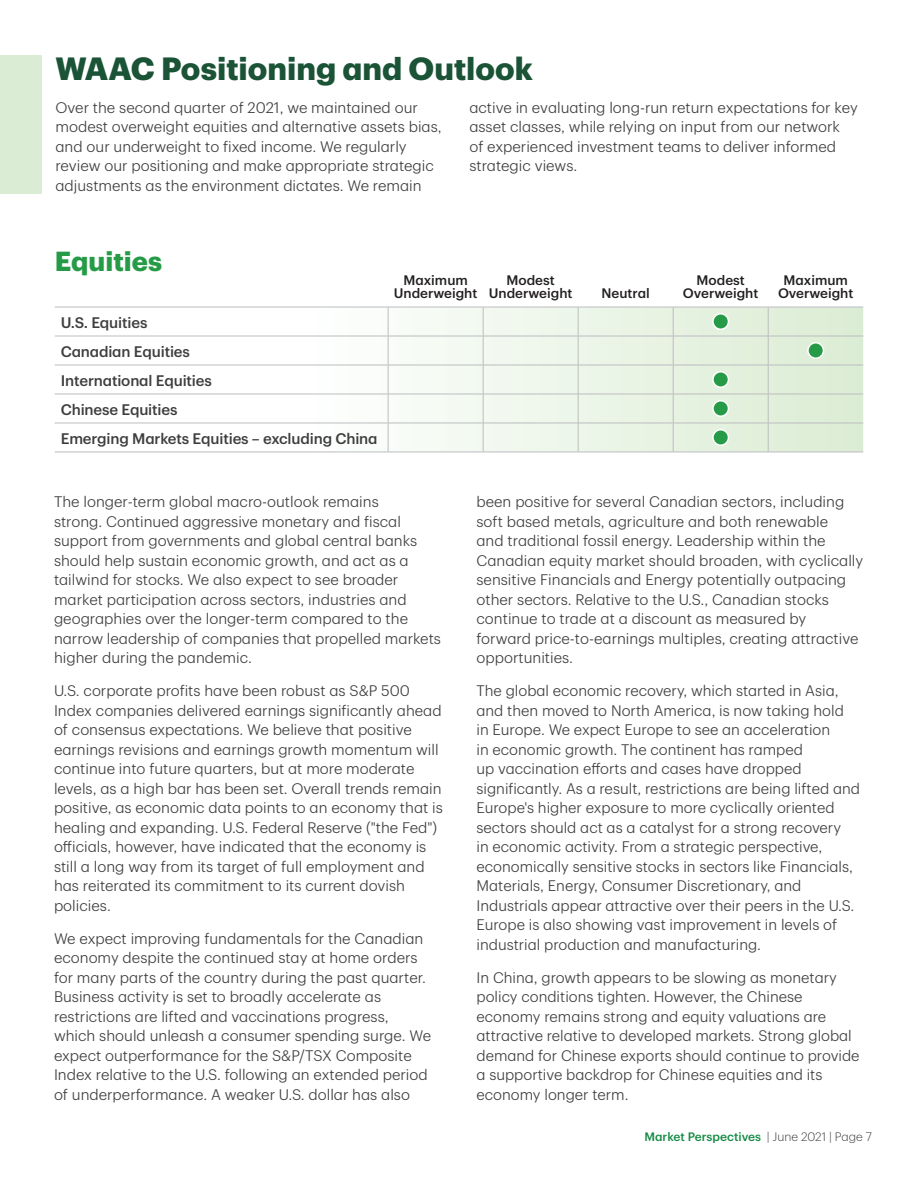
<style>
.page{position:relative;width:918px;height:1188px;background:#fff}
.page>*{position:absolute;margin:0;border:0;box-sizing:border-box;transform-origin:0 0}
.t1{font:700 31.5px "TD Graphik";color:#1a5336}
.t2{font:700 27px "TD Graphik";color:#269b47}
.t3{font:300 15px/19.5px "TD Graphik";color:#3e3e3f}
.t4{font:500 15px "TD Graphik";letter-spacing:-.01em;color:#3e3e3f}
.t5{font:500 13.5px/13.5px "TD Graphik";color:#231f20;text-align:center}
.t6{font:500 12px "TD Graphik";color:#138b44}
.s1{font-weight:300;color:#3e3e3f}
</style>
<div class="page">
<svg style="left:55px;top:308px;width:333px;height:144px"></svg>
<svg style="left:389px;top:308px;width:474px;height:144px"></svg>
<hr style="left:55px;top:307px;width:333px;height:1px;background:#bcbdc0">
<hr style="left:388px;top:307px;width:95px;height:1px;background:#bcbdc0">
<hr style="left:483px;top:307px;width:95px;height:1px;background:#bcbdc0">
<hr style="left:578px;top:307px;width:95px;height:1px;background:#bcbdc0">
<hr style="left:673px;top:307px;width:95px;height:1px;background:#bcbdc0">
<hr style="left:768px;top:307px;width:95px;height:1px;background:#bcbdc0">
<hr style="left:55px;top:336px;width:333px;height:1px;background:#bcbdc0">
<hr style="left:388px;top:336px;width:95px;height:1px;background:#bcbdc0">
<hr style="left:483px;top:336px;width:95px;height:1px;background:#bcbdc0">
<hr style="left:578px;top:336px;width:95px;height:1px;background:#bcbdc0">
<hr style="left:673px;top:336px;width:95px;height:1px;background:#bcbdc0">
<hr style="left:768px;top:336px;width:95px;height:1px;background:#bcbdc0">
<hr style="left:55px;top:365px;width:333px;height:1px;background:#bcbdc0">
<hr style="left:388px;top:365px;width:95px;height:1px;background:#bcbdc0">
<hr style="left:483px;top:365px;width:95px;height:1px;background:#bcbdc0">
<hr style="left:578px;top:365px;width:95px;height:1px;background:#bcbdc0">
<hr style="left:673px;top:365px;width:95px;height:1px;background:#bcbdc0">
<hr style="left:768px;top:365px;width:95px;height:1px;background:#bcbdc0">
<hr style="left:55px;top:394px;width:333px;height:1px;background:#bcbdc0">
<hr style="left:388px;top:394px;width:95px;height:1px;background:#bcbdc0">
<hr style="left:483px;top:394px;width:95px;height:1px;background:#bcbdc0">
<hr style="left:578px;top:394px;width:95px;height:1px;background:#bcbdc0">
<hr style="left:673px;top:394px;width:95px;height:1px;background:#bcbdc0">
<hr style="left:768px;top:394px;width:95px;height:1px;background:#bcbdc0">
<hr style="left:55px;top:423px;width:333px;height:1px;background:#bcbdc0">
<hr style="left:388px;top:423px;width:95px;height:1px;background:#bcbdc0">
<svg style="left:388px;top:307px;width:1px;height:145px"></svg>
<hr style="left:483px;top:423px;width:95px;height:1px;background:#bcbdc0">
<svg style="left:483px;top:307px;width:1px;height:145px"></svg>
<hr style="left:578px;top:423px;width:95px;height:1px;background:#bcbdc0">
<svg style="left:578px;top:307px;width:1px;height:145px"></svg>
<hr style="left:673px;top:423px;width:95px;height:1px;background:#bcbdc0">
<svg style="left:673px;top:307px;width:1px;height:145px"></svg>
<hr style="left:768px;top:423px;width:95px;height:1px;background:#bcbdc0">
<svg style="left:768px;top:307px;width:1px;height:145px"></svg>
<hr style="left:55px;top:452px;width:333px;height:1px;background:#bcbdc0">
<hr style="left:388px;top:452px;width:95px;height:1px;background:#bcbdc0">
<hr style="left:483px;top:452px;width:95px;height:1px;background:#bcbdc0">
<hr style="left:578px;top:452px;width:95px;height:1px;background:#bcbdc0">
<hr style="left:673px;top:452px;width:95px;height:1px;background:#bcbdc0">
<hr style="left:768px;top:452px;width:95px;height:1px;background:#bcbdc0">
<div style="left:713px;top:314px;width:15px;height:15px;background:#269b47;border-radius:50%"></div>
<div style="left:712px;top:313px;width:17px;height:17px;border:2px solid #fff;border-radius:50%"></div>
<div style="left:808px;top:343px;width:15px;height:15px;background:#269b47;border-radius:50%"></div>
<div style="left:807px;top:342px;width:17px;height:17px;border:2px solid #fff;border-radius:50%"></div>
<div style="left:713px;top:372px;width:15px;height:15px;background:#269b47;border-radius:50%"></div>
<div style="left:712px;top:371px;width:17px;height:17px;border:2px solid #fff;border-radius:50%"></div>
<div style="left:713px;top:401px;width:15px;height:15px;background:#269b47;border-radius:50%"></div>
<div style="left:712px;top:400px;width:17px;height:17px;border:2px solid #fff;border-radius:50%"></div>
<div style="left:713px;top:430px;width:15px;height:15px;background:#269b47;border-radius:50%"></div>
<div style="left:712px;top:429px;width:17px;height:17px;border:2px solid #fff;border-radius:50%"></div>
<div style="left:0;top:56px;width:42px;height:138px;background:#daecd4"></div>
<h2 class="t1" style="left:56px;top:44px;width:479px">WAAC Positioning and Outlook</h2>
<p class="t3" style="left:56px;top:97px;width:388px">Over the second quarter of 2021, we maintained our modest overweight equities and alternative assets bias, and our underweight to fixed income. We regularly review our positioning and make appropriate strategic adjustments as the environment dictates. We remain</p>
<p class="t3" style="left:469px;top:97px;width:390px">active in evaluating long-run return expectations for key asset classes, while relying on input from our network of experienced investment teams to deliver informed strategic views.</p>
<h3 class="t2" style="left:55px;top:240px;width:109px">Equities</h3>
<p class="t4" style="left:61px;top:311px;width:88px">U.S. Equities</p>
<p class="t4" style="left:61px;top:340px;width:131px">Canadian Equities</p>
<p class="t4" style="left:61px;top:369px;width:153px">International Equities</p>
<p class="t4" style="left:61px;top:398px;width:118px">Chinese Equities</p>
<p class="t4" style="left:61px;top:427px;width:318px">Emerging Markets Equities – excluding China</p>
<p class="t5" style="left:394px;top:272px;width:85px">Maximum<br>Underweight</p>
<p class="t5" style="left:489px;top:272px;width:85px">Modest<br>Underweight</p>
<p class="t5" style="left:602px;top:286px;width:50px">Neutral</p>
<p class="t5" style="left:683px;top:272px;width:77px">Modest<br>Overweight</p>
<p class="t5" style="left:778px;top:272px;width:77px">Maximum<br>Overweight</p>
<p class="t3" style="left:54px;top:491px;width:389px">The longer-term global macro-outlook remains<br>strong. Continued aggressive monetary and fiscal support from governments and global central banks should help sustain economic growth, and act as a tailwind for stocks. We also expect to see broader market participation across sectors, industries and geographies over the longer-term compared to the narrow leadership of companies that propelled markets higher during the pandemic.</p>
<p class="t3" style="left:54px;top:680px;width:390px">U.S. corporate profits have been robust as S&amp;P 500<br>Index companies delivered earnings significantly ahead of consensus expectations. We believe that positive earnings revisions and earnings growth momentum will continue into future quarters, but at more moderate levels, as a high bar has been set. Overall trends remain positive, as economic data points to an economy that is healing and expanding. U.S. Federal Reserve ("the Fed") officials, however, have indicated that the economy is still a long way from its target of full employment and has reiterated its commitment to its current dovish policies.</p>
<p class="t3" style="left:54px;top:927px;width:379px">We expect improving fundamentals for the Canadian economy despite the continued stay at home orders for many parts of the country during the past quarter.<br>Business activity is set to broadly accelerate as restrictions are lifted and vaccinations progress, which should unleash a consumer spending surge. We expect outperformance for the S&amp;P/TSX Composite Index relative to the U.S. following an extended period of underperformance. A weaker U.S. dollar has also</p>
<p class="t3" style="left:477px;top:491px;width:388px">been positive for several Canadian sectors, including soft based metals, agriculture and both renewable<br>and traditional fossil energy. Leadership within the Canadian equity market should broaden, with cyclically sensitive Financials and Energy potentially outpacing other sectors. Relative to the U.S., Canadian stocks continue to trade at a discount as measured by forward price-to-earnings multiples, creating attractive opportunities.</p>
<p class="t3" style="left:477px;top:680px;width:385px">The global economic recovery, which started in Asia, and then moved to North America, is now taking hold<br>in Europe. We expect Europe to see an acceleration<br>in economic growth. The continent has ramped<br>up vaccination efforts and cases have dropped significantly. As a result, restrictions are being lifted and Europe's higher exposure to more cyclically oriented sectors should act as a catalyst for a strong recovery<br>in economic activity. From a strategic perspective, economically sensitive stocks in sectors like Financials, Materials, Energy, Consumer Discretionary, and Industrials appear attractive over their peers in the U.S.<br>Europe is also showing vast improvement in levels of industrial production and manufacturing.</p>
<p class="t3" style="left:477px;top:966px;width:385px">In China, growth appears to be slowing as monetary policy conditions tighten. However, the Chinese economy remains strong and equity valuations are attractive relative to developed markets. Strong global demand for Chinese exports should continue to provide a supportive backdrop for Chinese equities and its economy longer term.</p>
<p class="t6" style="left:644px;top:1128px;width:229px">Market Perspectives <span class="s1">| June 2021 | Page 7</span></p>
</div>
